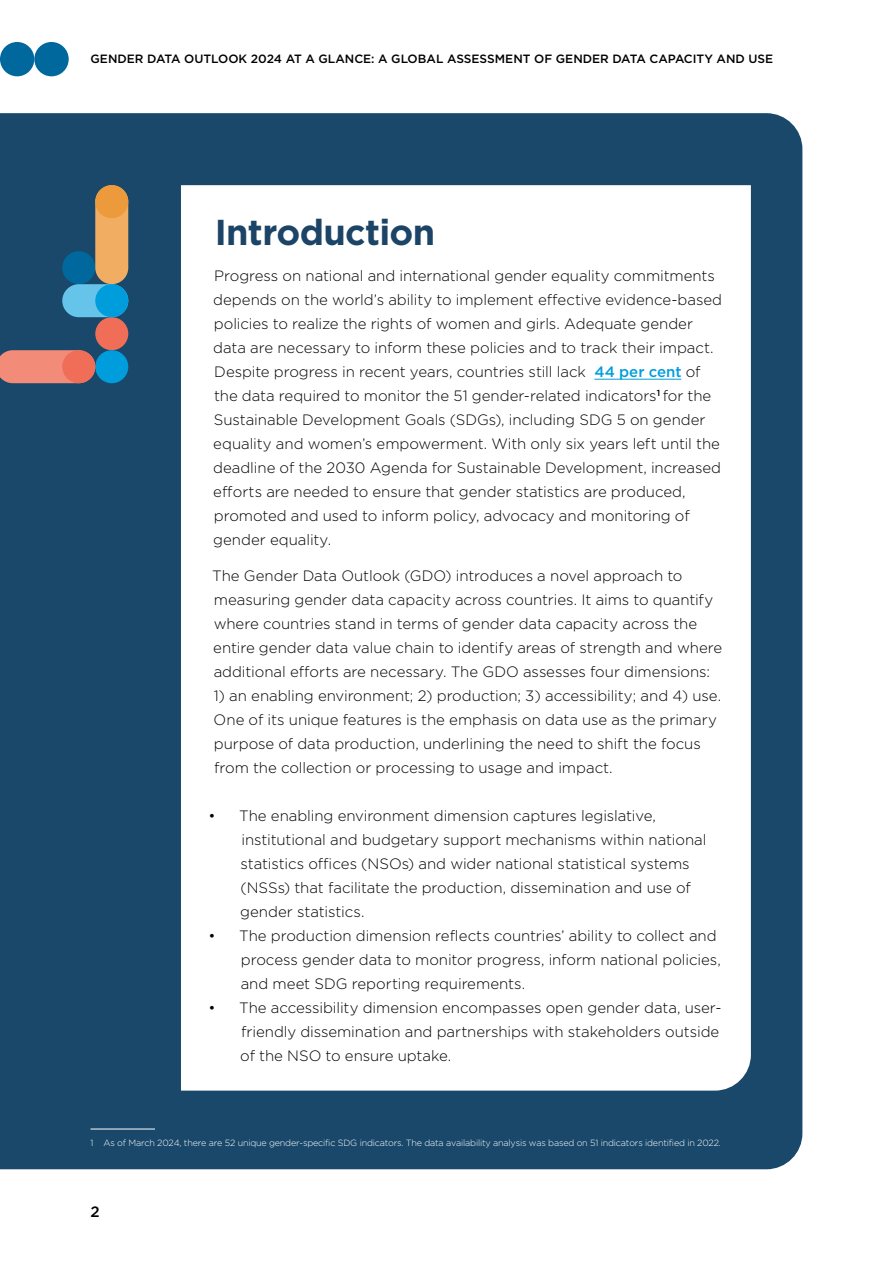
<style>
.page{position:relative;width:893px;height:1263px;background:#fff}
.page>*{position:absolute;margin:0;border:0;box-sizing:border-box;transform-origin:0 0}
.t1{font:700 36px "Gotham";letter-spacing:-.02em;color:#1b4467}
.t2{font:300 15px/24px "Gotham";letter-spacing:-.005em;color:#000}
.t3{font:500 15px "Gotham";color:#000}
.t4{font:500 12px "Gotham";color:#000}
.t5{font:300 9px "Gotham";letter-spacing:-.02em;color:#fff}
.s1{font-weight:500;color:#009ddc}
</style>
<div class="page">
<div style="left:34px;top:42px;width:35px;height:34px;background:#00689d;border-radius:50%"></div>
<div style="left:0;top:42px;width:34px;height:34px;background:#00689d;border-radius:50%"></div>
<div style="left:0;top:113px;width:802px;height:1056px;background:#19486a"></div>
<div style="left:62px;top:251px;width:33px;height:33px;background:#00689d;border-radius:50%"></div>
<div style="left:95px;top:317px;width:33px;height:33px;background:#f06e58;border-radius:50%"></div>
<div style="left:95px;top:350px;width:33px;height:33px;background:#009ddc;border-radius:50%"></div>
<div style="left:95px;top:185px;width:33px;height:99px;background:#f1ae63;border-radius:17px"></div>
<svg style="left:0;top:350px;width:95px;height:33px;background:#e38677"></svg>
<div style="left:62px;top:350px;width:33px;height:33px;background:#f06e58;border-radius:50%"></div>
<div style="left:62px;top:284px;width:66px;height:33px;background:#66c4ea;border-radius:17px"></div>
<div style="left:95px;top:284px;width:33px;height:33px;background:#009ddc;border-radius:50%"></div>
<div style="left:95px;top:185px;width:33px;height:33px;background:#ed9a3c;border-radius:50%"></div>
<svg style="left:181px;top:185px;width:570px;height:905px"></svg>
<hr style="left:594px;top:379px;width:87px;height:1px;background:#009ddc">
<hr style="left:91px;top:1129px;width:64px;height:1px;background:#fff">
<p class="t4" style="left:91px;top:51px;width:684px">GENDER DATA OUTLOOK 2024 AT A GLANCE: A GLOBAL ASSESSMENT OF GENDER DATA CAPACITY AND USE</p>
<h1 class="t1" style="left:215px;top:209px;width:222px">Introduction</h1>
<p class="t2" style="left:213px;top:263px;width:510px">Progress on national and international gender equality commitments depends on the world’s ability to implement effective evidence-based policies to realize the rights of women and girls. Adequate gender data are necessary to inform these policies and to track their impact.<br>Despite progress in recent years, countries still lack <span class="s1">44 per cent</span> of the data required to monitor the 51 gender-related indicators<sup>1</sup> for the Sustainable Development Goals (SDGs), including SDG 5 on gender equality and women’s empowerment. With only six years left until the deadline of the 2030 Agenda for Sustainable Development, increased efforts are needed to ensure that gender statistics are produced, promoted and used to inform policy, advocacy and monitoring of gender equality.</p>
<p class="t2" style="left:212px;top:563px;width:511px">The Gender Data Outlook (GDO) introduces a novel approach to measuring gender data capacity across countries. It aims to quantify where countries stand in terms of gender data capacity across the entire gender data value chain to identify areas of strength and where additional efforts are necessary. The GDO assesses four dimensions:</p>
<p class="t2" style="left:214px;top:683px;width:509px">1) an enabling environment; 2) production; 3) accessibility; and 4) use.<br>One of its unique features is the emphasis on data use as the primary purpose of data production, underlining the need to shift the focus from the collection or processing to usage and impact.</p>
<p class="t2" style="left:240px;top:803px;width:468px;text-indent:-32px">• The enabling environment dimension captures legislative, institutional and budgetary support mechanisms within national statistics offices (NSOs) and wider national statistical systems (NSSs) that facilitate the production, dissemination and use of gender statistics.</p>
<p class="t2" style="left:241px;top:923px;width:482px;text-indent:-32px">• The production dimension reflects countries’ ability to collect and process gender data to monitor progress, inform national policies, and meet SDG reporting requirements.</p>
<p class="t2" style="left:240px;top:995px;width:483px;text-indent:-32px">• The accessibility dimension encompasses open gender data, user&shy;friendly dissemination and partnerships with stakeholders outside of the NSO to ensure uptake.</p>
<p class="t5" style="left:91px;top:1137px;width:632px">1 As of March 2024, there are 52 unique gender-specific SDG indicators. The data availability analysis was based on 51 indicators identified in 2022.</p>
<p class="t3" style="left:91px;top:1202px;width:11px">2</p>
</div>
